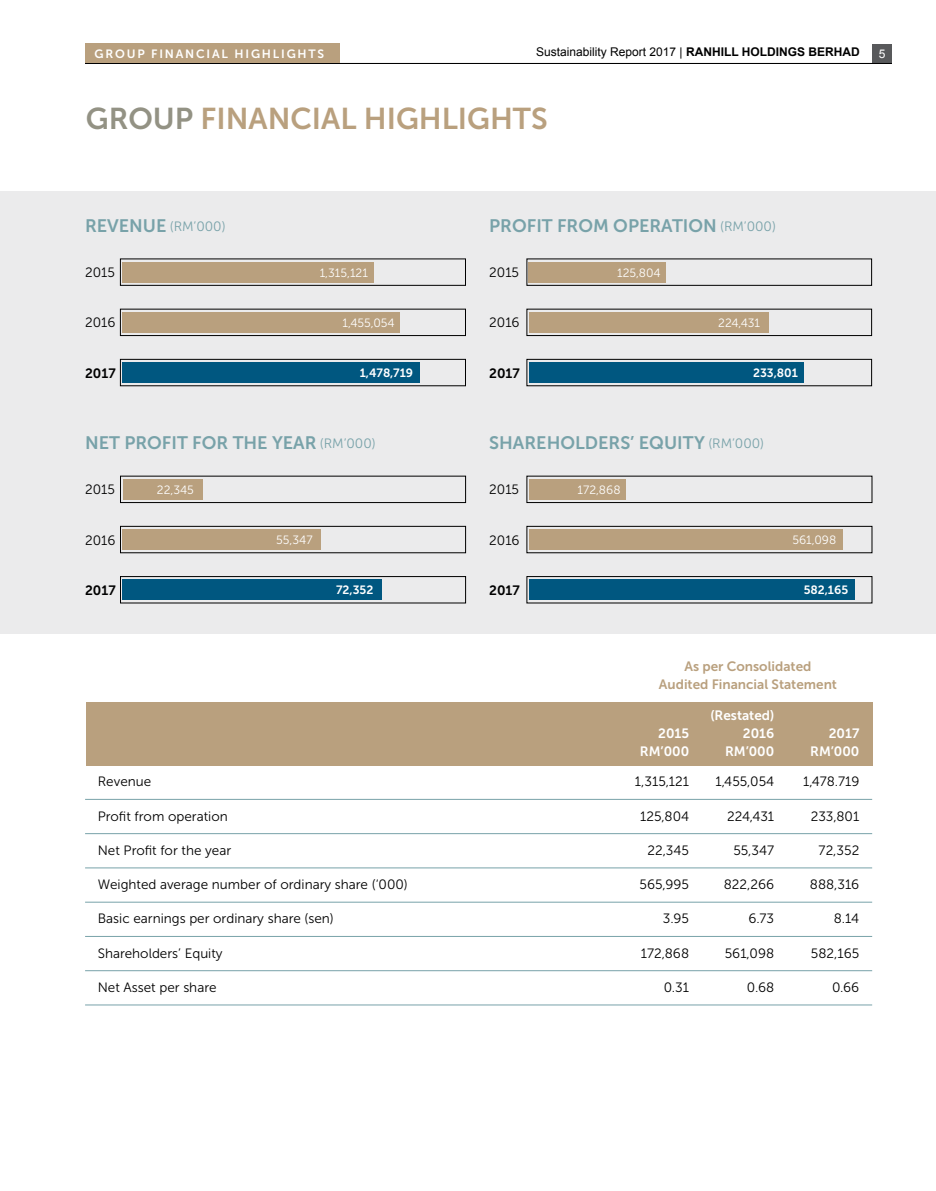
<style>
.page{position:relative;width:936px;height:1191px;background:#fff}
.page>*{position:absolute;margin:0;border:0;box-sizing:border-box;transform-origin:0 0}
.t1{font:30px "Museo Sans 700";color:#b9a07e}
.t2{font:30px "Museo Sans 700";color:#939284}
.t3{font:18px "Museo Sans 700";color:#78a2a9}
.t4{font:13.5px "Museo Sans 300";color:#000}
.t5{font:13.5px/18px "Museo Sans 700";color:#b9a07e;text-align:center}
.t6{font:13.5px "Museo Sans 700";color:#fff}
.t7{font:13.5px "Museo Sans 300";color:#78a2a9}
.t8{font:13.5px "Museo Sans 700";color:#000}
.t9{font:12px "Museo Sans 300";color:#fff}
.t10{font:12px "Museo Sans 700";color:#fff}
.t11{font:12px "Arial";color:#000}
.t12{font:12px "Arial";color:#fff}
.s1{font-weight:700}
</style>
<div class="page">
<div style="left:872px;top:44px;width:19px;height:20px;background:#58595b"></div>
<hr style="left:85px;top:63px;width:806px;height:1px;background:#000">
<div style="left:85px;top:43px;width:254px;height:20px;background:#b9a07e"></div>
<div style="left:0;top:191px;width:935px;height:443px;background:#ebebec"></div>
<div style="left:526px;top:258px;width:345px;height:28px;border:1px solid #000"></div>
<div style="left:528px;top:262px;width:138px;height:20px;background:#b9a07e"></div>
<div style="left:526px;top:309px;width:345px;height:27px;border:1px solid #000"></div>
<div style="left:528px;top:312px;width:240px;height:20px;background:#b9a07e"></div>
<div style="left:526px;top:359px;width:345px;height:27px;border:1px solid #000"></div>
<div style="left:528px;top:362px;width:275px;height:21px;background:#005780"></div>
<div style="left:120px;top:258px;width:346px;height:28px;border:1px solid #000"></div>
<div style="left:123px;top:262px;width:251px;height:20px;background:#b9a07e"></div>
<div style="left:120px;top:309px;width:346px;height:27px;border:1px solid #000"></div>
<div style="left:123px;top:312px;width:277px;height:20px;background:#b9a07e"></div>
<div style="left:120px;top:359px;width:346px;height:27px;border:1px solid #000"></div>
<div style="left:123px;top:362px;width:297px;height:21px;background:#005780"></div>
<div style="left:86px;top:702px;width:786px;height:63px;background:#b9a07e"></div>
<hr style="left:85px;top:799px;width:787px;height:1px;background:#78a2a9">
<hr style="left:85px;top:833px;width:787px;height:1px;background:#78a2a9">
<hr style="left:85px;top:867px;width:787px;height:1px;background:#78a2a9">
<hr style="left:85px;top:901px;width:787px;height:1px;background:#78a2a9">
<hr style="left:85px;top:936px;width:787px;height:1px;background:#78a2a9">
<hr style="left:85px;top:970px;width:787px;height:1px;background:#78a2a9">
<hr style="left:85px;top:1004px;width:787px;height:1px;background:#78a2a9">
<div style="left:526px;top:476px;width:346px;height:27px;border:1px solid #000"></div>
<div style="left:529px;top:479px;width:96px;height:20px;background:#b9a07e"></div>
<div style="left:526px;top:526px;width:346px;height:27px;border:1px solid #000"></div>
<div style="left:529px;top:529px;width:313px;height:21px;background:#b9a07e"></div>
<div style="left:526px;top:576px;width:346px;height:27px;border:1px solid #000"></div>
<div style="left:529px;top:579px;width:325px;height:21px;background:#005780"></div>
<div style="left:120px;top:476px;width:346px;height:27px;border:1px solid #000"></div>
<div style="left:123px;top:479px;width:80px;height:20px;background:#b9a07e"></div>
<div style="left:120px;top:526px;width:346px;height:27px;border:1px solid #000"></div>
<div style="left:123px;top:529px;width:198px;height:21px;background:#b9a07e"></div>
<div style="left:120px;top:576px;width:346px;height:27px;border:1px solid #000"></div>
<div style="left:123px;top:579px;width:259px;height:21px;background:#005780"></div>
<p class="t10" style="left:95px;top:47px;width:22px">GROUP</p>
<p class="t10" style="left:151px;top:47px;width:18px">FINAN</p>
<p class="t10" style="left:196px;top:47px;width:19px">CIAL</p>
<p class="t10" style="left:234px;top:47px;width:83px">HIGHLIGHTS</p>
<p class="t11" style="left:536px;top:43px;width:325px">Sustainability Report 2017 | <span class="s1">RANHILL HOLDINGS BERHAD</span></p>
<p class="t12" style="left:878px;top:46px;width:8px">5</p>
<h1 class="t2" style="left:86px;top:102px;width:45px">GROUP</h1>
<h1 class="t1" style="left:200px;top:102px;width:35px">FINAN</h1>
<h1 class="t1" style="left:290px;top:102px;width:37px">CIAL</h1>
<h1 class="t1" style="left:364px;top:102px;width:167px">HIGHLIGHTS</h1>
<h2 class="t3" style="left:85px;top:216px;width:47px">REVENUE</h2>
<p class="t7" style="left:170px;top:219px;width:57px">(RM’000)</p>
<h2 class="t3" style="left:489px;top:216px;width:13px">PRO</h2>
<h2 class="t3" style="left:526px;top:216px;width:99px">FIT FROM OPERATION</h2>
<p class="t7" style="left:720px;top:219px;width:57px">(RM’000)</p>
<p class="t4" style="left:85px;top:265px;width:31px">2015</p>
<p class="t9" style="left:617px;top:266px;width:45px">125,804</p>
<p class="t4" style="left:489px;top:265px;width:31px">2015</p>
<p class="t9" style="left:319px;top:266px;width:50px">1,315,121</p>
<p class="t4" style="left:85px;top:315px;width:32px">2016</p>
<p class="t9" style="left:342px;top:316px;width:54px">1,455,054</p>
<p class="t4" style="left:489px;top:315px;width:32px">2016</p>
<p class="t9" style="left:718px;top:316px;width:43px">224,431</p>
<p class="t8" style="left:85px;top:365px;width:32px">2017</p>
<p class="t10" style="left:360px;top:366px;width:55px">1,478,719</p>
<p class="t8" style="left:489px;top:365px;width:32px">2017</p>
<p class="t10" style="left:753px;top:366px;width:46px">233,801</p>
<h2 class="t3" style="left:85px;top:433px;width:13px">NET</h2>
<h2 class="t3" style="left:124px;top:433px;width:13px">PRO</h2>
<h2 class="t3" style="left:162px;top:433px;width:123px">FIT FOR THE YEAR</h2>
<p class="t7" style="left:320px;top:436px;width:57px">(RM’000)</p>
<p class="t4" style="left:85px;top:482px;width:31px">2015</p>
<p class="t9" style="left:157px;top:483px;width:39px">22,345</p>
<p class="t4" style="left:85px;top:533px;width:32px">2016</p>
<p class="t9" style="left:276px;top:533px;width:38px">55,347</p>
<p class="t8" style="left:85px;top:582px;width:32px">2017</p>
<p class="t10" style="left:336px;top:583px;width:39px">72,352</p>
<h2 class="t3" style="left:489px;top:433px;width:36px">SHARE</h2>
<h2 class="t3" style="left:546px;top:433px;width:129px">HOLDERS’ EQUITY</h2>
<p class="t7" style="left:708px;top:436px;width:57px">(RM’000)</p>
<p class="t4" style="left:489px;top:482px;width:31px">2015</p>
<p class="t9" style="left:577px;top:483px;width:44px">172,868</p>
<p class="t4" style="left:489px;top:533px;width:32px">2016</p>
<p class="t9" style="left:792px;top:533px;width:45px">561,098</p>
<p class="t8" style="left:489px;top:582px;width:32px">2017</p>
<p class="t10" style="left:803px;top:583px;width:46px">582,165</p>
<p class="t5" style="left:659px;top:658px;width:180px">As per Consolidated<br>Audited Financial Statement</p>
<p class="t6" style="left:710px;top:708px;width:65px">(Restated)</p>
<p class="t6" style="left:658px;top:726px;width:32px">2015</p>
<p class="t6" style="left:742px;top:726px;width:33px">2016</p>
<p class="t6" style="left:828px;top:726px;width:32px">2017</p>
<p class="t6" style="left:522px;top:744px;width:44px">R</p>
<p class="t6" style="left:648px;top:744px;width:64px">M’000 R</p>
<p class="t6" style="left:733px;top:744px;width:64px">M’000 R</p>
<p class="t6" style="left:819px;top:744px;width:42px">M’000</p>
<p class="t4" style="left:98px;top:774px;width:55px">Revenue</p>
<p class="t4" style="left:634px;top:774px;width:56px">1,315,121</p>
<p class="t4" style="left:715px;top:774px;width:60px">1,455,054</p>
<p class="t4" style="left:803px;top:774px;width:58px">1,478.719</p>
<p class="t4" style="left:98px;top:808px;width:131px">Profit from operation</p>
<p class="t4" style="left:640px;top:808px;width:51px">125,804</p>
<p class="t4" style="left:727px;top:808px;width:49px">224,431</p>
<p class="t4" style="left:810px;top:808px;width:50px">233,801</p>
<p class="t4" style="left:98px;top:843px;width:135px">Net Profit for the year</p>
<p class="t4" style="left:647px;top:843px;width:43px">22,345</p>
<p class="t4" style="left:733px;top:843px;width:42px">55,347</p>
<p class="t4" style="left:818px;top:843px;width:42px">72,352</p>
<p class="t4" style="left:98px;top:877px;width:311px">Weighted average number of ordinary share (‘000)</p>
<p class="t4" style="left:639px;top:877px;width:51px">565,995</p>
<p class="t4" style="left:723px;top:877px;width:52px">822,266</p>
<p class="t4" style="left:809px;top:877px;width:51px">888,316</p>
<p class="t4" style="left:98px;top:911px;width:237px">Basic earnings per ordinary share (sen)</p>
<p class="t4" style="left:663px;top:911px;width:28px">3.95</p>
<p class="t4" style="left:748px;top:911px;width:27px">6.73</p>
<p class="t4" style="left:833px;top:911px;width:27px">8.14</p>
<p class="t4" style="left:98px;top:945px;width:126px">Shareholders’ Equity</p>
<p class="t4" style="left:640px;top:945px;width:50px">172,868</p>
<p class="t4" style="left:724px;top:945px;width:51px">561,098</p>
<p class="t4" style="left:810px;top:945px;width:50px">582,165</p>
<p class="t4" style="left:98px;top:980px;width:120px">Net Asset per share</p>
<p class="t4" style="left:663px;top:980px;width:27px">0.31</p>
<p class="t4" style="left:746px;top:980px;width:29px">0.68</p>
<p class="t4" style="left:832px;top:980px;width:29px">0.66</p>
</div>
